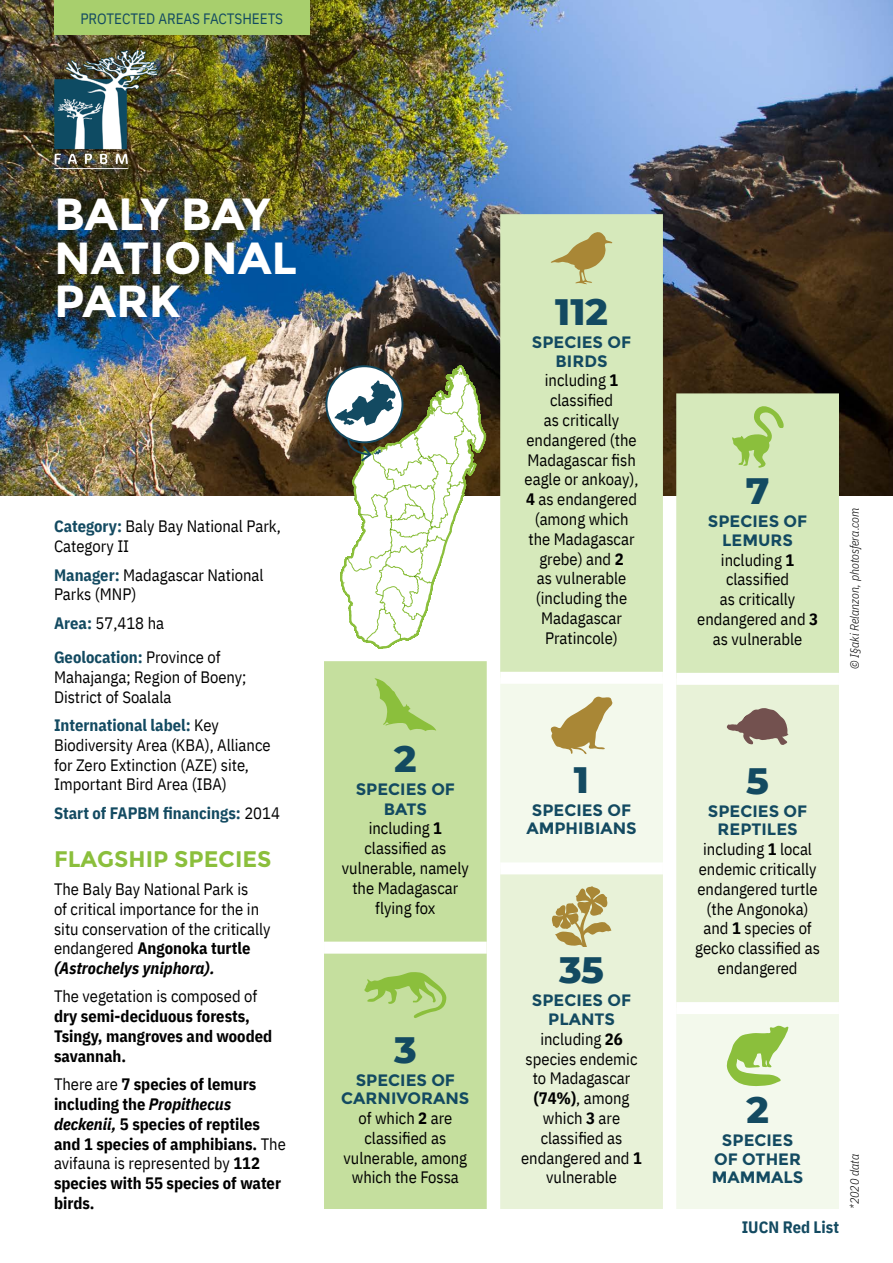
<style>
.page{position:relative;width:893px;height:1263px;background:#fff}
.page>*{position:absolute;margin:0;border:0;box-sizing:border-box;transform-origin:0 0}
.titre_AP{font:700 45px/43.5px "Montserrat";color:#fff}
.chiffres_GM{font:800 37.5px "Montserrat";color:#134a61}
.titre{font:700 22.5px "Montserrat";color:#8bbf3c}
.texte{font:16.5px/19.8px "IBM Plex Sans Cond";color:#000;text-align:center}
.texte-2{font:700 16.5px/19.8px "IBM Plex Sans Cond";color:#000}
.especes_phares{font:700 16.5px/18.8px "Montserrat";color:#134a61;text-align:center}
.texte-3{font:700 16.5px "IBM Plex Sans Cond";color:#134a61}
.t1{font:15px "IBM Plex Sans Cond";color:#134a61}
.légendes{font:italic 300 12px "IBM Plex Sans Cond";color:#000}
.s1{font-weight:700;color:#134a61}
.s2{font-weight:400;color:#000}
.s3{font-weight:700}
.s4{font-weight:700;font-style:italic}
.s5{font-weight:400}
.s6{font-style:italic}
</style>
<div class="page">
<img style="left:0;top:0;width:893px;height:495px">
<div style="left:676px;top:393px;width:163px;height:280px;background:#d6e9bb"></div>
<div style="left:676px;top:685px;width:163px;height:317px;background:#e8f2d8"></div>
<svg style="left:731px;top:406px;width:53px;height:62px;background:#bddb91"></svg>
<svg style="left:727px;top:708px;width:61px;height:37px;background:#a29286"></svg>
<div style="left:676px;top:1014px;width:163px;height:195px;background:#f3f9ec"></div>
<div style="left:500px;top:214px;width:163px;height:458px;background:#d6e9bb"></div>
<div style="left:500px;top:874px;width:163px;height:335px;background:#e8f2d8"></div>
<svg style="left:551px;top:231px;width:61px;height:54px;background:#c6c78d"></svg>
<div style="left:500px;top:684px;width:163px;height:178px;background:#f3f9ec"></div>
<svg style="left:552px;top:885px;width:59px;height:62px;background:#cbc28f"></svg>
<img style="left:39px;top:45px;width:124px;height:134px">
<svg style="left:326px;top:366px;width:76px;height:76px"></svg>
<svg style="left:335px;top:364px;width:152px;height:285px"></svg>
<div style="left:324px;top:661px;width:163px;height:548px;background:#c5df9e"></div>
<div style="left:324px;top:942px;width:163px;height:12px;background:#fff"></div>
<svg style="left:375px;top:678px;width:61px;height:53px;background:#b2d47e"></svg>
<svg style="left:364px;top:972px;width:82px;height:47px;background:#b0d37c"></svg>
<div style="left:54px;top:0;width:256px;height:34px;background:#a8cf6d"></div>
<p class="t1" style="left:80px;top:8px;width:204px">PROTECTED AREAS FACTSHEETS</p>
<p class="titre_AP" style="left:54px;top:193px;width:245px">BALY BAY<br>NATIONAL<br>PARK</p>
<p class="texte" style="left:54px;top:515px;width:228px;text-align:left"><span class="s1">Category:</span> Baly Bay National Park,<br>Category II</p>
<p class="texte" style="left:54px;top:563px;width:211px;text-align:left"><span class="s1">Manager:</span> Madagascar National<br>Parks (MNP)</p>
<p class="texte" style="left:54px;top:611px;width:112px"><span class="s1">Area:</span> 57,418 ha</p>
<p class="texte" style="left:54px;top:646px;width:194px;text-align:left"><span class="s1">Geolocation:</span> Province of<br>Mahajanga; Region of Boeny;<br>District of Soalala</p>
<p class="texte" style="left:54px;top:714px;width:218px;text-align:left"><span class="s1">International label:</span> Key<br>Biodiversity Area (KBA), Alliance for Zero Extinction (AZE) site,<br>Important Bird Area (IBA)</p>
<p class="texte-3" style="left:54px;top:800px;width:228px">Start of FAPBM financings: <span class="s2">2014</span></p>
<p class="titre" style="left:54px;top:845px;width:219px">FLAGSHIP SPECIES</p>
<p class="texte" style="left:54px;top:878px;width:218px;text-align:left">The Baly Bay National Park is<br>of critical importance for the in situ conservation of the critically endangered <span class="s3">Angonoka turtle </span><span class="s4">(Astrochelys yniphora).</span></p>
<p class="texte-2" style="left:54px;top:985px;width:220px"><span class="s5">The vegetation is composed of </span>dry semi-deciduous forests,<br>Tsingy, mangroves and wooded savannah.</p>
<p class="texte-2" style="left:54px;top:1073px;width:233px"><span class="s5">There are</span> 7 species of lemurs including the <span class="s6">Propithecus deckenii,</span> 5 species of reptiles and 1 species of amphibians. <span class="s5">The avifauna is represented by</span> 112 species with 55 species of water birds.</p>
<p class="chiffres_GM" style="left:394px;top:731px;width:24px">2</p>
<p class="especes_phares" style="left:356px;top:779px;width:101px;line-height:19.8px">SPECIES OF<br>BATS</p>
<p class="texte" style="left:342px;top:817px;width:129px">including <span class="s3">1 </span>classified as vulnerable, namely the Madagascar flying fox</p>
<p class="chiffres_GM" style="left:394px;top:1022px;width:24px">3</p>
<p class="especes_phares" style="left:341px;top:1070px;width:130px">SPECIES OF<br>CARNIVORANS</p>
<p class="texte" style="left:344px;top:1107px;width:125px">of which <span class="s3">2</span> are classified as vulnerable, among which the Fossa</p>
<p class="chiffres_GM" style="left:555px;top:284px;width:54px">112</p>
<p class="especes_phares" style="left:532px;top:333px;width:101px">SPECIES OF<br>BIRDS</p>
<p class="texte" style="left:525px;top:369px;width:115px">including <span class="s3">1 </span>classified<br>as critically endangered (the<br>Madagascar fish eagle or ankoay),<br><span class="s3">4</span> as endangered (among which the Madagascar grebe) and <span class="s3">2<br></span>as vulnerable (including the<br>Madagascar<br>Pratincole)</p>
<p class="chiffres_GM" style="left:574px;top:752px;width:17px">1</p>
<p class="especes_phares" style="left:526px;top:800px;width:112px">SPECIES OF<br>AMPHIBIANS</p>
<p class="chiffres_GM" style="left:559px;top:942px;width:46px">35</p>
<p class="especes_phares" style="left:532px;top:991px;width:101px">SPECIES OF<br>PLANTS</p>
<p class="texte" style="left:521px;top:1028px;width:122px">including <span class="s3">26 </span>species endemic to Madagascar <span class="s3">(74%)</span>, among which <span class="s3">3</span> are classified as endangered and <span class="s3">1 </span>vulnerable</p>
<p class="chiffres_GM" style="left:746px;top:463px;width:25px">7</p>
<p class="especes_phares" style="left:708px;top:512px;width:101px">SPECIES OF<br>LEMURS</p>
<p class="texte" style="left:697px;top:548px;width:122px">including <span class="s3">1 </span>classified<br>as critically endangered and <span class="s3">3 </span>as vulnerable</p>
<p class="légendes" style="left:846px;top:669px;width:162px;rotate:-90deg">© I§aki Relanzon, photosfera.com</p>
<p class="chiffres_GM" style="left:746px;top:753px;width:24px">5</p>
<p class="especes_phares" style="left:708px;top:801px;width:101px">SPECIES OF<br>REPTILES</p>
<p class="texte" style="left:695px;top:838px;width:126px">including <span class="s3">1</span> local endemic critically endangered turtle (the Angonoka) and <span class="s3">1</span> species of gecko classified as endangered</p>
<p class="chiffres_GM" style="left:746px;top:1082px;width:24px">2</p>
<p class="especes_phares" style="left:712px;top:1131px;width:93px">SPECIES<br>OF OTHER<br>MAMMALS</p>
<p class="texte-3" style="left:742px;top:1213px;width:99px">IUCN Red List</p>
<p class="légendes" style="left:846px;top:1209px;width:57px;rotate:-90deg">*2020 data</p>
</div>
